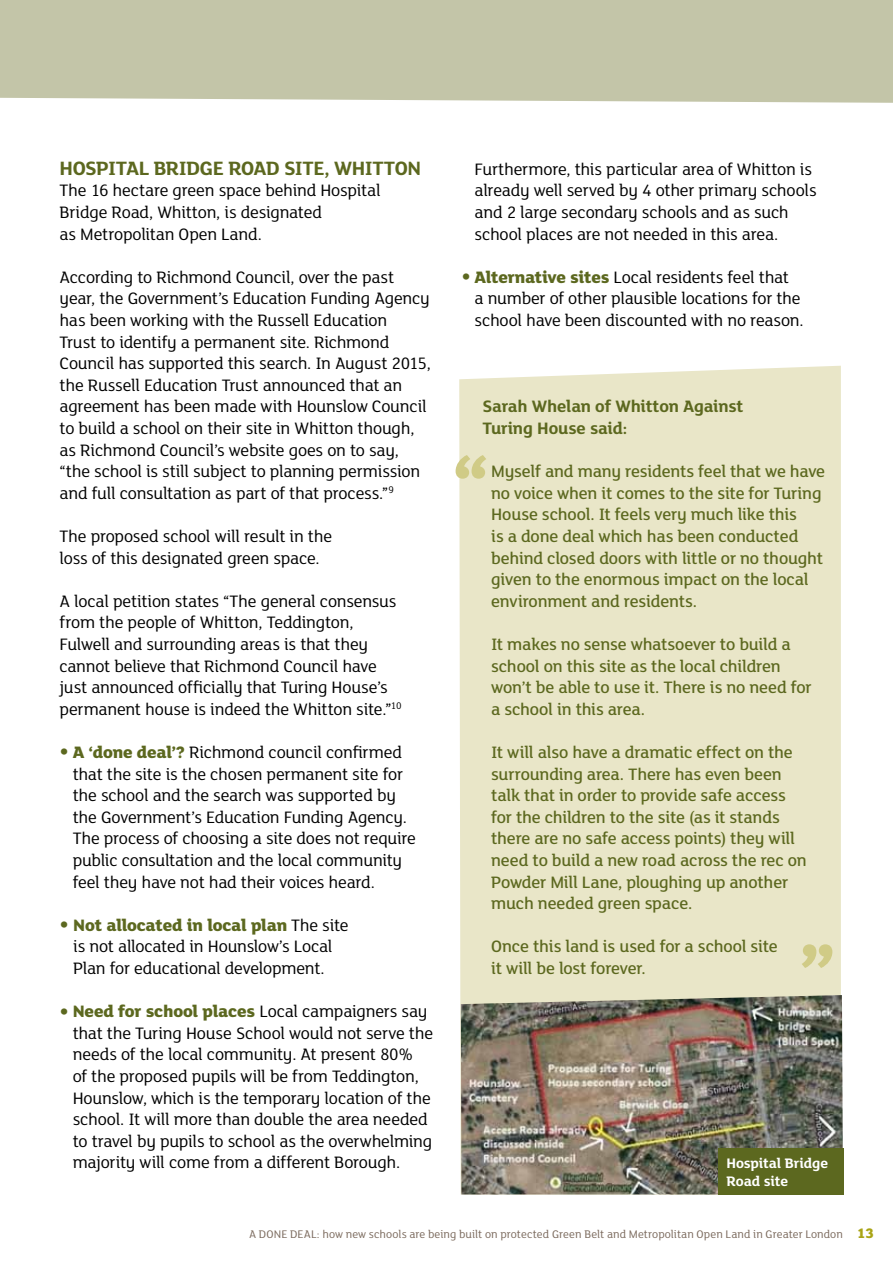
<style>
.page{position:relative;width:893px;height:1263px;background:#fff}
.page>*{position:absolute;margin:0;border:0;box-sizing:border-box;transform-origin:0 0}
.t1{font:700 21px "FS Lola";letter-spacing:-.02em;color:#5c681f}
.t2{font:18px/21.6px "FS Lola";letter-spacing:-.015em;color:#000}
.t3{font:500 18px/21.6px "FS Lola";letter-spacing:-.01em;color:#5c681f}
.t4{font:700 18px/21.6px "FS Lola";letter-spacing:-.015em;color:#5c681f}
.t5{font:700 15px/18px "FS Lola";letter-spacing:-.01em;color:#fff}
.t6{font:12px "FS Lola";letter-spacing:.005em;color:#7b6a5d}
.s1{font-weight:800;font-size:24px;color:#5c681f}
.s2{font-weight:800;color:#5c681f}
.s3{font-weight:800;font-size:15px;color:#a9a415}
</style>
<div class="page">
<div style="left:0;top:0;width:893px;height:103px;background:#c3c5a8"></div>
<div style="left:459px;top:366px;width:382px;height:829px;background:#e9e6c8"></div>
<img style="left:461px;top:995px;width:382px;height:199px">
<svg style="left:456px;top:455px;width:30px;height:24px"></svg>
<svg style="left:802px;top:944px;width:30px;height:24px"></svg>
<div style="left:718px;top:1148px;width:125px;height:46px;background:#5c681f"></div>
<p class="t1" style="left:60px;top:153px;width:12px">Hospital</p>
<p class="t1" style="left:154px;top:153px;width:142px">Bridge Road site</p>
<p class="t1" style="left:324px;top:153px;width:53px">, Whitton</p>
<p class="t2" style="left:60px;top:179px;width:323px">The 16 hectare green space behind Hospital<br>Bridge Road, Whitton, is designated<br>as Metropolitan Open Land.</p>
<p class="t2" style="left:60px;top:265px;width:373px">According to Richmond Council, over the past year, the Government’s Education Funding Agency has been working with the Russell Education<br>Trust to identify a permanent site. Richmond Council has supported this search. In August 2015, the Russell Education Trust announced that an agreement has been made with Hounslow Council to build a school on their site in Whitton though, as Richmond Council’s website goes on to say, “the school is still subject to planning permission and full consultation as part of that process.”<sup>9</sup></p>
<p class="t2" style="left:60px;top:524px;width:274px">The proposed school will result in the loss of this designated green space.</p>
<p class="t2" style="left:60px;top:589px;width:344px">A local petition states “The general consensus from the people of Whitton, Teddington, Fulwell and surrounding areas is that they cannot believe that Richmond Council have just announced officially that Turing House’s permanent house is indeed the Whitton site.”<sup>10</sup></p>
<p class="t2" style="left:73px;top:740px;width:345px;text-indent:-13px"><span class="s1">•</span> <span class="s2">A ‘done deal’?</span> Richmond council confirmed that the site is the chosen permanent site for the school and the search was supported by the Government’s Education Funding Agency.<br>The process of choosing a site does not require public consultation and the local community feel they have not had their voices heard.</p>
<p class="t2" style="left:60px;top:913px;width:291px;text-align:center"><span class="s1">•</span> <span class="s2">Not allocated in local plan</span> The site is not allocated in Hounslow’s Local<br>Plan for educational development.</p>
<p class="t2" style="left:73px;top:1000px;width:362px;text-indent:-13px"><span class="s1">•</span> <span class="s2">Need for school places</span> Local campaigners say that the Turing House School would not serve the needs of the local community. At present 80%<br>of the proposed pupils will be from Teddington, Hounslow, which is the temporary location of the school. It will more than double the area needed to travel by pupils to school as the overwhelming majority will come from a different Borough.</p>
<p class="t2" style="left:475px;top:157px;width:344px">Furthermore, this particular area of Whitton is already well served by 4 other primary schools and 2 large secondary schools and as such school places are not needed in this area.</p>
<p class="t2" style="left:475px;top:265px;width:331px;text-indent:-13px"><span class="s1">•</span> <span class="s2">Alternative sites</span> Local residents feel that<br>a number of other plausible locations for the school have been discounted with no reason.</p>
<p class="t4" style="left:483px;top:395px;width:262px">Sarah Whelan of Whitton Against<br>Turing House said:</p>
<p class="t3" style="left:491px;top:460px;width:336px">Myself and many residents feel that we have no voice when it comes to the site for Turing House school. It feels very much like this<br>is a done deal which has been conducted behind closed doors with little or no thought given to the enormous impact on the local environment and residents.</p>
<p class="t3" style="left:491px;top:633px;width:322px">It makes no sense whatsoever to build a school on this site as the local children won’t be able to use it. There is no need for a school in this area.</p>
<p class="t3" style="left:491px;top:741px;width:317px">It will also have a dramatic effect on the surrounding area. There has even been talk that in order to provide safe access for the children to the site (as it stands there are no safe access points) they will need to build a new road across the rec on Powder Mill Lane, ploughing up another much needed green space.</p>
<p class="t3" style="left:491px;top:935px;width:288px">Once this land is used for a school site it will be lost forever.</p>
<p class="t5" style="left:726px;top:1153px;width:103px">Hospital Bridge<br>Road site</p>
<p class="t6" style="left:249px;top:1226px;width:626px">A Don e Deal : how new schools are being built on protected Green Belt and Metropolitan Open Land in Greater London <span class="s3">13</span></p>
</div>
